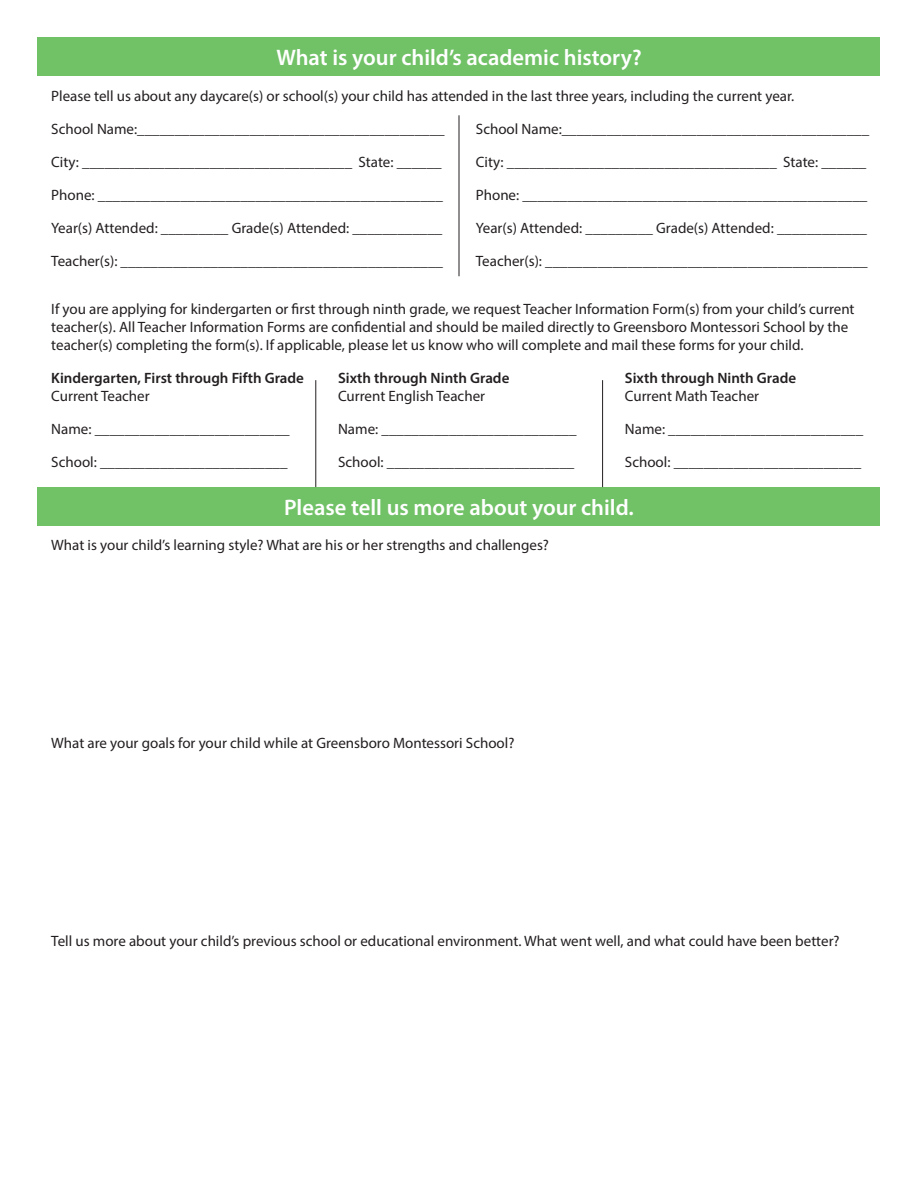
<style>
.page{position:relative;width:918px;height:1188px;background:#fff}
.page>*{position:absolute;margin:0;border:0;box-sizing:border-box;transform-origin:0 0}
.t1{font:600 22.5px "Myriad Pro";color:#fff}
.t2{font:15px/18px "Myriad Pro";color:#231f20}
.t3{font:600 15px "Myriad Pro";color:#231f20}
</style>
<div class="page">
<div style="left:38px;top:38px;width:842px;height:38px;background:#71c167"></div>
<div style="left:38px;top:488px;width:842px;height:38px;background:#71c167"></div>
<hr style="left:459px;top:115px;width:1px;height:161px;background:#231f20">
<hr style="left:316px;top:380px;width:1px;height:107px;background:#231f20">
<hr style="left:602px;top:380px;width:1px;height:107px;background:#231f20">
<h1 class="t1" style="left:276px;top:43px;width:367px">What is your child’s academic history?</h1>
<p class="t2" style="left:51px;top:86px;width:744px">Please tell us about any daycare(s) or school(s) your child has attended in the last three years, including the current year.</p>
<p class="t2" style="left:51px;top:119px;width:395px">School Name:_________________________________________</p>
<p class="t2" style="left:51px;top:152px;width:392px">City: ____________________________________ State: ______</p>
<p class="t2" style="left:51px;top:185px;width:393px">Phone: ______________________________________________</p>
<p class="t2" style="left:51px;top:218px;width:393px">Year(s) Attended: _________ Grade(s) Attended: ____________</p>
<p class="t2" style="left:51px;top:251px;width:393px">Teacher(s): ___________________________________________</p>
<p class="t2" style="left:476px;top:119px;width:395px">School Name:_________________________________________</p>
<p class="t2" style="left:476px;top:152px;width:392px">City: ____________________________________ State: ______</p>
<p class="t2" style="left:476px;top:185px;width:393px">Phone: ______________________________________________</p>
<p class="t2" style="left:476px;top:218px;width:393px">Year(s) Attended: _________ Grade(s) Attended: ____________</p>
<p class="t2" style="left:476px;top:251px;width:393px">Teacher(s): ___________________________________________</p>
<p class="t2" style="left:51px;top:300px;width:805px">If you are applying for kindergarten or first through ninth grade, we request Teacher Information Form(s) from your child’s current teacher(s). All Teacher Information Forms are confidential and should be mailed directly to Greensboro Montessori School by the teacher(s) completing the form(s). If applicable, please let us know who will complete and mail these forms for your child.</p>
<p class="t3" style="left:51px;top:368px;width:254px">Kindergarten, First through Fifth Grade</p>
<p class="t2" style="left:51px;top:387px;width:100px">Current Teacher</p>
<p class="t2" style="left:51px;top:420px;width:240px">Name: __________________________</p>
<p class="t2" style="left:51px;top:453px;width:238px">School: _________________________</p>
<p class="t3" style="left:338px;top:368px;width:173px">Sixth through Ninth Grade</p>
<p class="t2" style="left:338px;top:387px;width:148px">Current English Teacher</p>
<p class="t2" style="left:338px;top:420px;width:240px">Name: __________________________</p>
<p class="t2" style="left:338px;top:453px;width:238px">School: _________________________</p>
<p class="t3" style="left:625px;top:368px;width:173px">Sixth through Ninth Grade</p>
<p class="t2" style="left:625px;top:387px;width:136px">Current Math Teacher</p>
<p class="t2" style="left:625px;top:420px;width:240px">Name: __________________________</p>
<p class="t2" style="left:625px;top:453px;width:238px">School: _________________________</p>
<h1 class="t1" style="left:284px;top:493px;width:351px">Please tell us more about your child.</h1>
<p class="t2" style="left:51px;top:536px;width:499px">What is your child’s learning style? What are his or her strengths and challenges?</p>
<p class="t2" style="left:51px;top:734px;width:465px">What are your goals for your child while at Greensboro Montessori School?</p>
<p class="t2" style="left:51px;top:932px;width:790px">Tell us more about your child’s previous school or educational environment. What went well, and what could have been better?</p>
</div>
